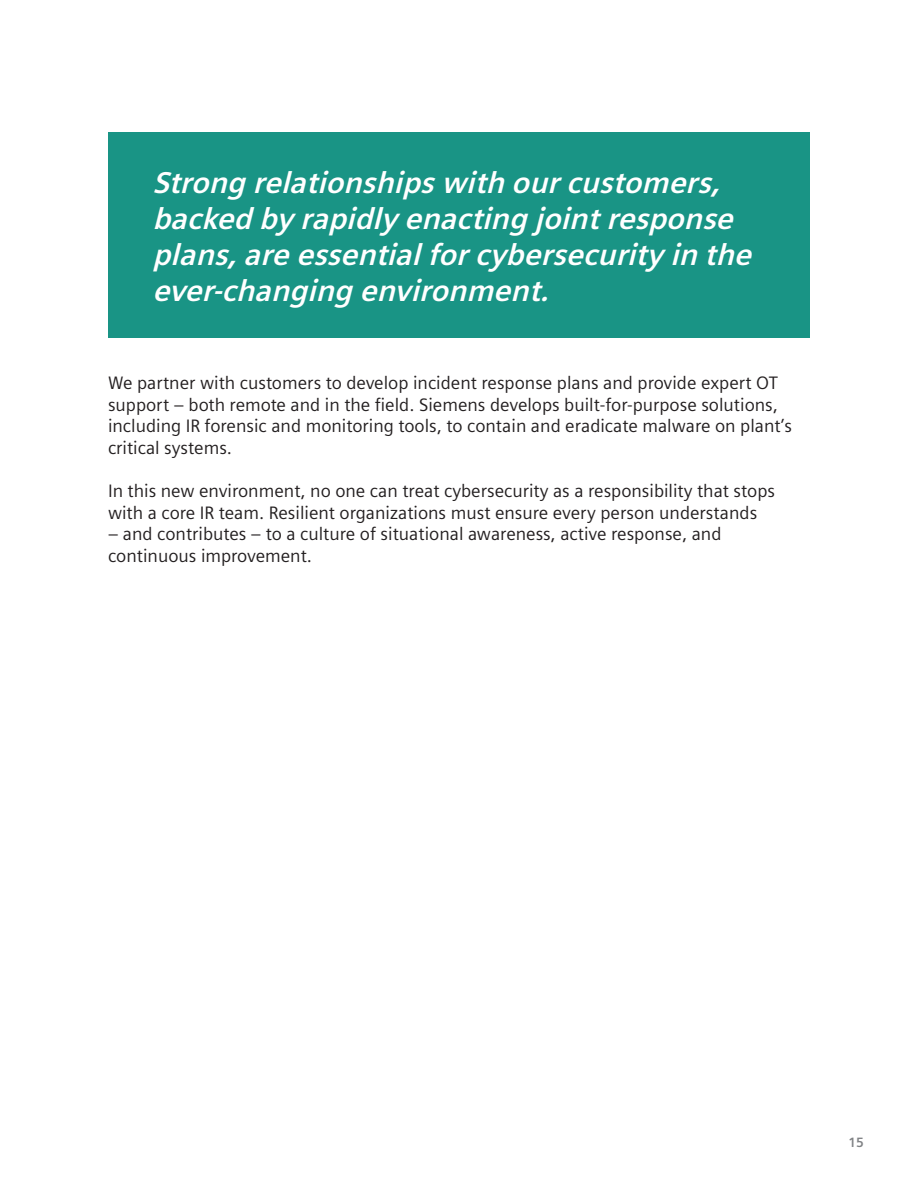
<style>
.page{position:relative;width:918px;height:1188px;background:#fff}
.page>*{position:absolute;margin:0;border:0;box-sizing:border-box;transform-origin:0 0}
.t1{font:italic 700 30px/36px "Siemens Sans";color:#fff}
.t2{font:18px/21.6px "Siemens Sans";color:#231f20}
.t3{font:700 13.5px "Siemens Sans";color:#808285}
</style>
<div class="page">
<div style="left:108px;top:133px;width:702px;height:205px;background:#199485"></div>
<p class="t1" style="left:152px;top:165px;width:608px">Strong relationshipswith ourcustomers, backed by rapidly enacting jointresponse plans,are essentialforcybersecurity in the ever-changing environment.</p>
<p class="t2" style="left:108px;top:372px;width:686px">We partner with customers to develop incident response plans and provide expert OT support – both remote and in the field. Siemens develops built-for-purpose solutions, including IR forensic and monitoring tools, to contain and eradicate malware on plant’s critical systems.</p>
<p class="t2" style="left:108px;top:480px;width:669px">In this new environment, no one can treat cybersecurity as a responsibility that stops with a core IR team. Resilient organizations must ensure every person understands</p>
<p class="t2" style="left:108px;top:523px;width:615px">– and contributes – to a culture of situational awareness, active response, and continuous improvement.</p>
<p class="t3" style="left:848px;top:1135px;width:17px">15</p>
</div>
